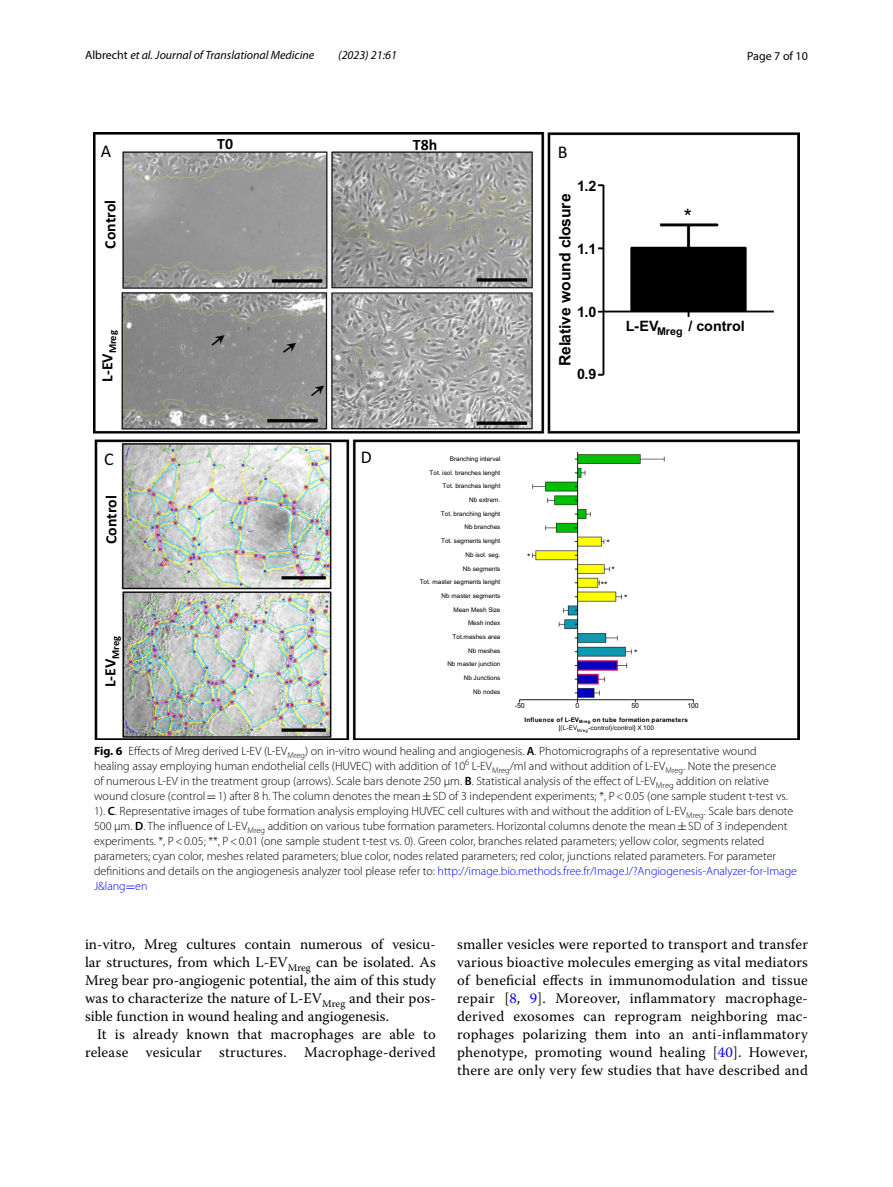
<style>
.page{position:relative;width:893px;height:1187px;background:#fff}
.page>*{position:absolute;margin:0;border:0;box-sizing:border-box;transform-origin:0 0}
.t1{font:21px "Arial MT2";color:#000}
.t2{font:18px "Calibri 4";color:#000}
.t3{font:15.75px "Calibri Bold 5";color:#000}
.t4{font:15.75px "Arial Bold MT4";letter-spacing:-.01em;color:#000}
.t5{font:14.7px/18px "Warnock Pro";letter-spacing:.015em;color:#000;text-align:justify}
.t6{font:14.4px "Arial Bold MT4";color:#000}
.t7{font:300 12px/15px "Myriad Pro";color:#000}
.t8{font:italic 12px "Myriad Pro";color:#000}
.t9{font:12px "Myriad Pro";color:#000}
.t10{font:8.85px "Arial MT2";color:#000}
.t11{font:6.9px "Arial MT2";letter-spacing:-.03em;color:#000}
.t12{font:6.3px "Arial MT2";color:#000}
.t13{font:6.3px "Arial Bold MT4";letter-spacing:.04em;color:#000}
.t14{font:6.3px "Arial MT2";letter-spacing:.02em;color:#000}
.s1{font-style:normal}
.s2{font-weight:700}
.s3{font-weight:600}
.s4{font-family:"MTSY";font-weight:400}
.s5{color:#00f}
.s6{font-family:"MTSY";font-weight:400;color:#00f}
</style>
<div class="page">
<img style="left:93px;top:133px;width:706px;height:606px">
<p class="t8" style="left:85px;top:48px;width:231px"><span class="s1">Albrecht</span> et al. Journal of Translational Medicine</p>
<p class="t8" style="left:338px;top:48px;width:60px">(2023) 21:61</p>
<p class="t9" style="left:747px;top:48px;width:62px">Page 7 of 10</p>
<h2 class="t2" style="left:101px;top:139px;width:12px">A</h2>
<h3 class="t3" style="left:100px;top:249px;width:50px;rotate:-90deg">Control</h3>
<h3 class="t3" style="left:97px;top:382px;width:53px;rotate:-90deg">L-EV<sub>Mreg</sub></h3>
<h2 class="t2" style="left:104px;top:447px;width:11px">C</h2>
<h3 class="t3" style="left:101px;top:544px;width:50px;rotate:-90deg">Control</h3>
<h3 class="t3" style="left:100px;top:687px;width:53px;rotate:-90deg">L-EV<sub>Mreg</sub></h3>
<h3 class="t3" style="left:217px;top:133px;width:17px">T0</h3>
<h3 class="t3" style="left:413px;top:134px;width:26px">T8h</h3>
<h2 class="t2" style="left:558px;top:141px;width:11px">B</h2>
<p class="t6" style="left:577px;top:175px;width:21px">1.2</p>
<h3 class="t4" style="left:554px;top:366px;width:174px;rotate:-90deg">Relative wound closure</h3>
<p class="t6" style="left:577px;top:238px;width:21px">1.1</p>
<p class="t6" style="left:577px;top:301px;width:21px">1.0</p>
<p class="t6" style="left:577px;top:364px;width:21px">0.9</p>
<h1 class="t1" style="left:684px;top:202px;width:10px">*</h1>
<p class="t6" style="left:626px;top:316px;width:121px">L-EV<sub>Mreg</sub> / control</p>
<h2 class="t2" style="left:361px;top:446px;width:13px">D</h2>
<p class="t12" style="left:450px;top:454px;width:52px">Branching interval</p>
<p class="t12" style="left:430px;top:468px;width:72px">Tot. isol. branches lenght</p>
<p class="t12" style="left:443px;top:481px;width:59px">Tot. branches lenght</p>
<p class="t12" style="left:469px;top:495px;width:33px">Nb extrem.</p>
<p class="t12" style="left:441px;top:509px;width:61px">Tot. branching lenght</p>
<p class="t12" style="left:464px;top:523px;width:37px">Nb branches</p>
<p class="t12" style="left:441px;top:536px;width:61px">Tot. segments lenght</p>
<p class="t12" style="left:466px;top:550px;width:36px">Nb isol. seg.</p>
<p class="t12" style="left:463px;top:564px;width:39px">Nb segments</p>
<p class="t12" style="left:420px;top:577px;width:82px">Tot. master segments lenght</p>
<p class="t12" style="left:442px;top:591px;width:60px">Nb master segments</p>
<p class="t12" style="left:453px;top:605px;width:49px">Mean Mesh Size</p>
<p class="t12" style="left:468px;top:618px;width:34px">Mesh index</p>
<p class="t12" style="left:453px;top:632px;width:49px">Tot.meshes area</p>
<p class="t12" style="left:468px;top:646px;width:34px">Nb meshes</p>
<p class="t12" style="left:447px;top:660px;width:55px">Nb master junction</p>
<p class="t12" style="left:464px;top:673px;width:38px">Nb Junctions</p>
<p class="t12" style="left:473px;top:687px;width:29px">Nb nodes</p>
<p class="t10" style="left:527px;top:550px;width:5px">*</p>
<p class="t10" style="left:607px;top:537px;width:5px">*</p>
<p class="t10" style="left:612px;top:564px;width:5px">*</p>
<p class="t10" style="left:601px;top:578px;width:8px">**</p>
<p class="t10" style="left:624px;top:591px;width:5px">*</p>
<p class="t10" style="left:634px;top:646px;width:5px">*</p>
<p class="t11" style="left:515px;top:701px;width:11px">-50</p>
<p class="t11" style="left:575px;top:701px;width:5px">0</p>
<p class="t11" style="left:631px;top:701px;width:9px">50</p>
<p class="t11" style="left:687px;top:701px;width:13px">100</p>
<p class="t13" style="left:525px;top:715px;width:165px">Influence of L-EV<sub>Mreg</sub> on tube formation parameters</p>
<p class="t14" style="left:559px;top:723px;width:97px">[(L-EV<sub>Mreg</sub>-control)/control] X 100</p>
<p class="t7" style="left:94px;top:743px;width:704px"><span class="s2">Fig. 6</span> Effects of Mreg derived L-EV (L-EV<sub>Mreg</sub>) on in-vitro wound healing and angiogenesis. <span class="s3">A</span>. Photomicrographs of a representative wound<br>healing assay employing human endothelial cells (HUVEC) with addition of 10<sup>6</sup> L-EV<sub>Mreg</sub>/ml and without addition of L-EV<sub>Mreg</sub>. Note the presence<br>of numerous L-EV in the treatment group (arrows). Scale bars denote 250 µm. <span class="s3">B</span>. Statistical analysis of the effect of L-EV<sub>Mreg</sub> addition on relative wound closure (control<span class="s4">=</span>1) after 8 h. The column denotes the mean<span class="s4">±</span>SD of 3 independent experiments; *, P&lt;0.05 (one sample student t-test vs.<br>1). <span class="s3">C</span>. Representative images of tube formation analysis employing HUVEC cell cultures with and without the addition of L-EV<sub>Mreg</sub>. Scale bars denote 500 µm. <span class="s3">D</span>. The influence of L-EV<sub>Mreg</sub> addition on various tube formation parameters. Horizontal columns denote the mean<span class="s4">±</span>SD of 3 independent experiments. *, P&lt;0.05; **, P&lt;0.01 (one sample student t-test vs. 0). Green color, branches related parameters; yellow color, segments related parameters; cyan color, meshes related parameters; blue color, nodes related parameters; red color, junctions related parameters. For parameter definitions and details on the angiogenesis analyzer tool please refer to: <span class="s5">http://image.bio.methods.free.fr/ImageJ/?Angiogenesis-Analyzer-for-Image J&amp;lang</span><span class="s6">=</span><span class="s5">en</span></p>
<p class="t5" style="left:85px;top:935px;width:352px">in-vitro, Mreg cultures contain numerous of vesicu&shy;lar structures, from which L-EV<sub>Mreg</sub> can be isolated. As Mreg bear pro-angiogenic potential, the aim of this study was to characterize the nature of L-EV<sub>Mreg</sub> and their pos&shy;sible function in wound healing and angiogenesis.</p>
<p class="t5" style="left:85px;top:1025px;width:352px;text-align:right">It is already known that macrophages are able to release vesicular structures. Macrophage-derived</p>
<p class="t5" style="left:457px;top:935px;width:352px">smaller vesicles were reported to transport and transfer various bioactive molecules emerging as vital mediators of beneficial effects in immunomodulation and tissue repair [<span class="s5">8</span>, <span class="s5">9</span>]. Moreover, inflammatory macrophage&shy;derived exosomes can reprogram neighboring mac&shy;rophages polarizing them into an anti-inflammatory phenotype, promoting wound healing [<span class="s5">40</span>]. However, there are only very few studies that have described and</p>
</div>
